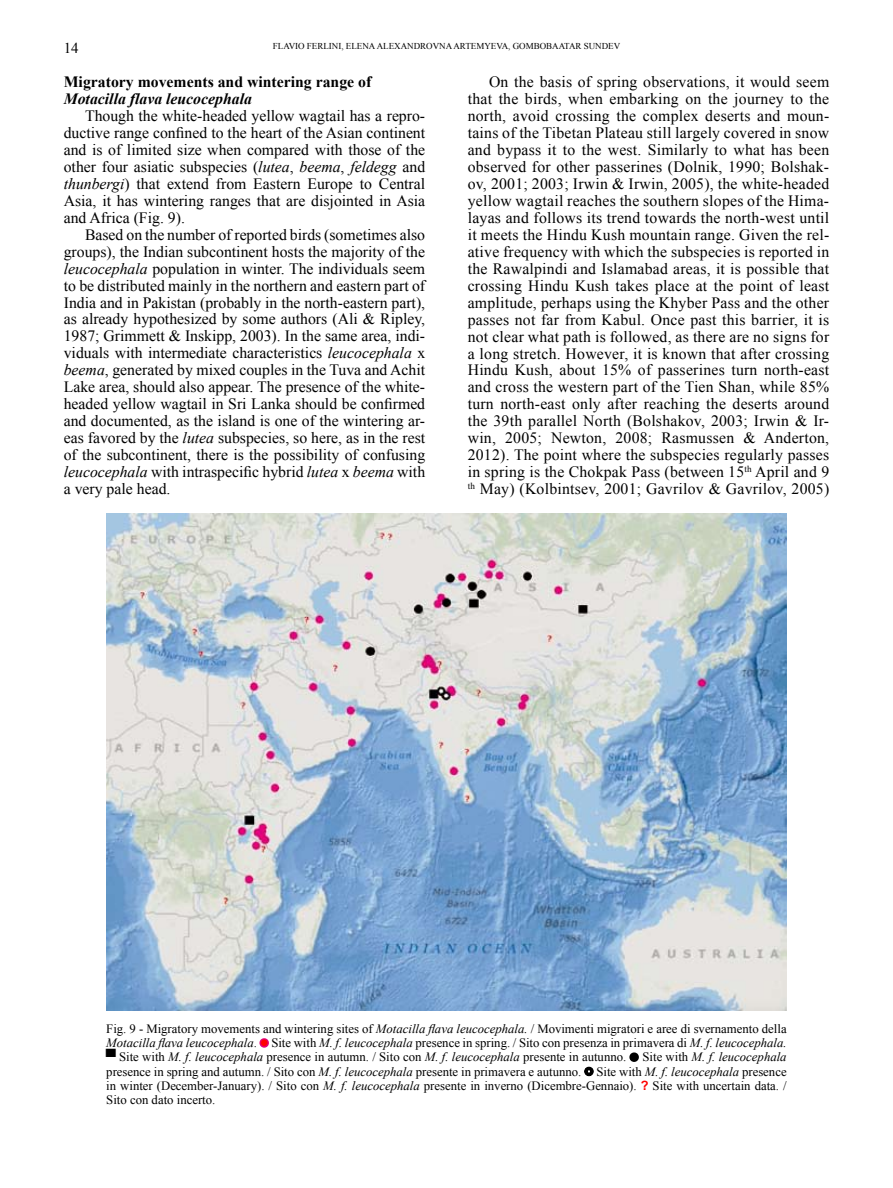
<style>
.page{position:relative;width:893px;height:1188px;background:#fff}
.page>*{position:absolute;margin:0;border:0;box-sizing:border-box;transform-origin:0 0}
.t1{font:15.75px/17px "Times New Roman";color:#000;text-align:justify}
.t2{font:700 15.75px "Times New Roman";color:#000}
.t3{font:italic 700 15.75px "Times New Roman";color:#000}
.t4{font:15px "Times New Roman";color:#000}
.t5{font:12.75px/14.2px "Times New Roman";color:#000;text-align:justify}
.t6{font:9px "Times New Roman";color:#000}
.s1{font-style:italic}
.s2{font-size:15px;color:#f00}
.s3{font-size:13.5px}
.s4{font-size:15px}
.s5{font-weight:700;font-size:15px}
.s6{font-family:"Arial";font-weight:700;color:#f00}
</style>
<div class="page">
<svg style="left:259px;top:1038px;width:10px;height:10px"></svg>
<svg style="left:629px;top:1052px;width:10px;height:10px"></svg>
<svg style="left:584px;top:1066px;width:10px;height:11px"></svg>
<img style="left:106px;top:514px;width:681px;height:496px">
<p class="t6" style="left:273px;top:40px;width:12px">Flavio</p>
<p class="t6" style="left:307px;top:40px;width:11px">Ferlini</p>
<p class="t6" style="left:341px;top:40px;width:17px">, Elena</p>
<p class="t6" style="left:377px;top:40px;width:32px">Alexandrovna</p>
<p class="t6" style="left:453px;top:40px;width:14px">Artemyeva</p>
<p class="t6" style="left:508px;top:40px;width:19px">, Gombobaatar</p>
<p class="t6" style="left:584px;top:40px;width:13px">Sundev</p>
<p class="t4" style="left:64px;top:38px;width:16px">14</p>
<p class="t2" style="left:64px;top:71px;width:309px">Migratory movements and wintering range of</p>
<p class="t3" style="left:64px;top:88px;width:190px">Motacilla flava leucocephala</p>
<p class="t1" style="left:64px;top:107px;width:363px;text-indent:21px">Though the white-headed yellow wagtail has a repro&shy;ductive range confined to the heart of the Asian continent and is of limited size when compared with those of the other four asiatic subspecies (<span class="s1">lutea</span>, <span class="s1">beema</span>, <span class="s1">feldegg</span> and <span class="s1">thunbergi</span>) that extend from Eastern Europe to Central Asia, it has wintering ranges that are disjointed in Asia and Africa (Fig. 9).</p>
<p class="t1" style="left:64px;top:226px;width:363px;text-indent:21px">Based on the number of reported birds (sometimes also groups), the Indian subcontinent hosts the majority of the <span class="s1">leucocephala</span> population in winter. The individuals seem to be distributed mainly in the northern and eastern part of India and in Pakistan (probably in the north-eastern part), as already hypothesized by some authors (Ali &amp; Ripley, 1987; Grimmett &amp; Inskipp, 2003). In the same area, indi&shy;viduals with intermediate characteristics <span class="s1">leucocephala</span> x <span class="s1">beema</span>, generated by mixed couples in the Tuva and Achit Lake area, should also appear. The presence of the white&shy;headed yellow wagtail in Sri Lanka should be confirmed and documented, as the island is one of the wintering ar&shy;eas favored by the <span class="s1">lutea</span> subspecies, so here, as in the rest of the subcontinent, there is the possibility of confusing <span class="s1">leucocephala</span> with intraspecific hybrid <span class="s1">lutea</span> x <span class="s1">beema</span> with a very pale head.</p>
<p class="t1" style="left:468px;top:73px;width:363px;text-indent:21px">On the basis of spring observations, it would seem that the birds, when embarking on the journey to the north, avoid crossing the complex deserts and moun&shy;tains of the Tibetan Plateau still largely covered in snow and bypass it to the west. Similarly to what has been observed for other passerines (Dolnik, 1990; Bolshak&shy;ov, 2001; 2003; Irwin &amp; Irwin, 2005), the white-headed yellow wagtail reaches the southern slopes of the Hima&shy;layas and follows its trend towards the north-west until it meets the Hindu Kush mountain range. Given the rel&shy;ative frequency with which the subspecies is reported in the Rawalpindi and Islamabad areas, it is possible that crossing Hindu Kush takes place at the point of least amplitude, perhaps using the Khyber Pass and the other passes not far from Kabul. Once past this barrier, it is not clear what path is followed, as there are no signs for a long stretch. However, it is known that after crossing Hindu Kush, about 15% of passerines turn north-east and cross the western part of the Tien Shan, while 85% turn north-east only after reaching the deserts around the 39th parallel North (Bolshakov, 2003; Irwin &amp; Ir&shy;win, 2005; Newton, 2008; Rasmussen &amp; Anderton, 2012). The point where the subspecies regularly passes in spring is the Chokpak Pass (between 15<sup>th</sup> April and 9 <sup>th</sup> May) (Kolbintsev, 2001; Gavrilov &amp; Gavrilov, 2005)</p>
<p class="t5" style="left:106px;top:1021px;width:682px">Fig. 9 - Migratory movements and wintering sites of <span class="s1">Motacilla flava leucocephala.</span> / Movimenti migratori e aree di svernamento della <span class="s1">Motacilla flava leucocephala</span>. <span class="s2">●</span> Site with <span class="s1">M. f. leucocephala</span> presence in spring. / Sito con presenza in primavera di <span class="s1">M. f. leucocephala. </span><span class="s3">▀</span> Site with <span class="s1">M. f. leucocephala</span> presence in autumn. / Sito con <span class="s1">M. f. leucocephala</span> presente in autunno. <span class="s4">●</span> Site with <span class="s1">M. f. leucocephala </span>presence in spring and autumn. / Sito con <span class="s1">M. f. leucocephala</span> presente in primavera e autunno. <span class="s5">○</span> Site with <span class="s1">M. f. leucocephala</span> presence in winter (December-January). / Sito con <span class="s1">M. f. leucocephala</span> presente in inverno (Dicembre-Gennaio). <span class="s6">?</span> Site with uncertain data. / Sito con dato incerto.</p>
</div>
